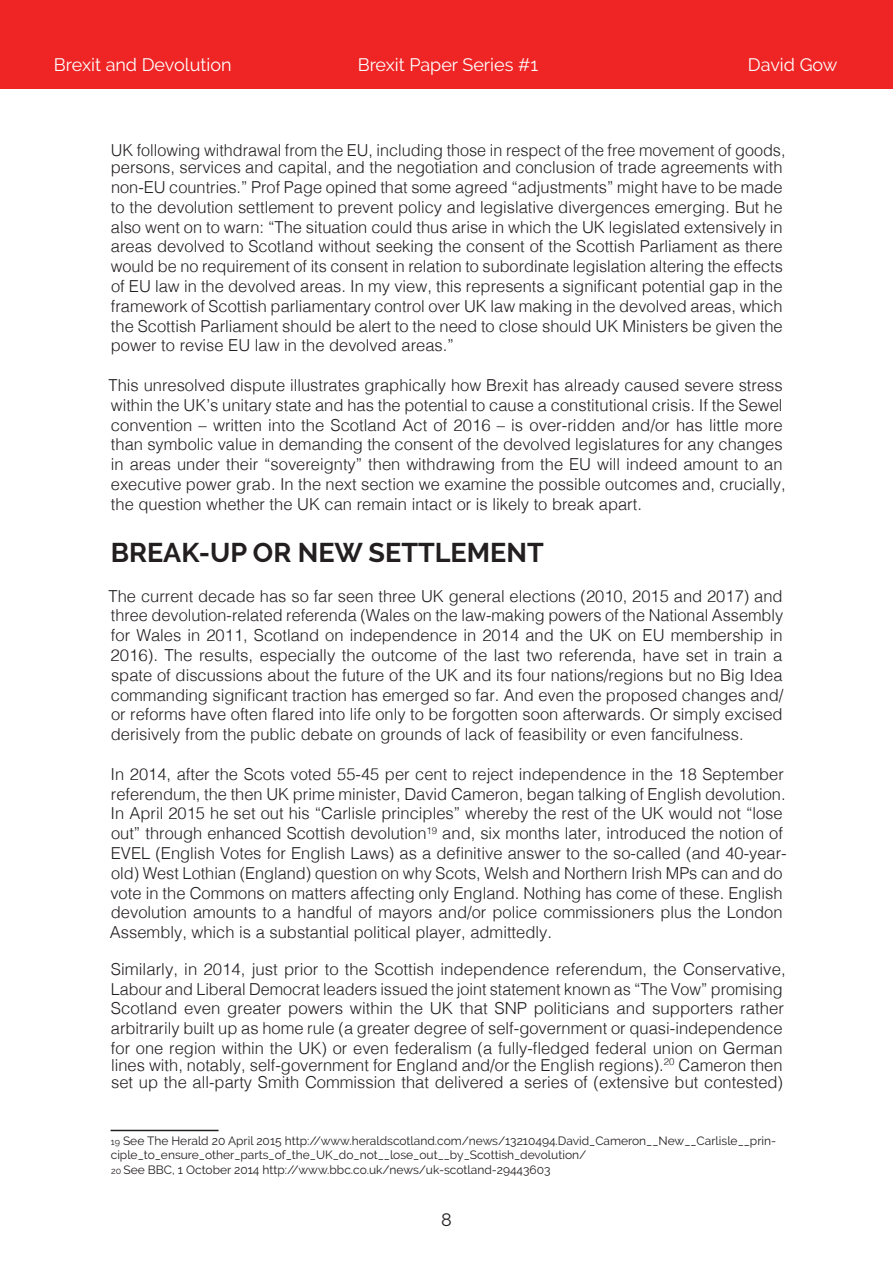
<style>
.page{position:relative;width:893px;height:1263px;background:#fff}
.page>*{position:absolute;margin:0;border:0;box-sizing:border-box;transform-origin:0 0}
.t1{font:700 27px "Raleway";color:#231f20}
.t2{font:18px "Raleway";color:#fff}
.t3{font:18px "Raleway";color:#231f20}
.t4{font:300 16.5px/19.8px "Helvetica";color:#231f20}
.t5{font:12px/14.4px "Raleway";color:#231f20}
.s1{font-size:9px}
</style>
<div class="page">
<div style="left:0;top:0;width:893px;height:89px;background:#ee2524"></div>
<hr style="left:111px;top:1130px;width:108px;height:1px;background:#231f20">
<p class="t2" style="left:54px;top:54px;width:179px">Brexit and Devolution</p>
<p class="t2" style="left:358px;top:54px;width:182px">Brexit Paper Series #1</p>
<p class="t2" style="left:748px;top:54px;width:91px">David Gow</p>
<p class="t4" style="left:111px;top:141px;width:676px;line-height:16.8px">UK following withdrawal from the EU, including those in respect of the free movement of goods, persons, services and capital, and the negotiation and conclusion of trade agreements with</p>
<p class="t4" style="left:111px;top:176px;width:673px;text-align:justify">non-EU countries.” Prof Page opined that some agreed “adjustments” might have to be made to the devolution settlement to prevent policy and legislative divergences emerging. But he also went on to warn: “The situation could thus arise in which the UK legislated extensively in areas devolved to Scotland without seeking the consent of the Scottish Parliament as there would be no requirement of its consent in relation to subordinate legislation altering the effects of EU law in the devolved areas. In my view, this represents a significant potential gap in the framework of Scottish parliamentary control over UK law making in the devolved areas, which the Scottish Parliament should be alert to the need to close should UK Ministers be given the power to revise EU law in the devolved areas.”</p>
<p class="t4" style="left:109px;top:374px;width:678px">This unresolved dispute illustrates graphically how Brexit has already caused severe stress within the UK’s unitary state and has the potential to cause a constitutional crisis. If the Sewel convention – written into the Scotland Act of 2016 – is over-ridden and/or has little more than symbolic value in demanding the consent of the devolved legislatures for any changes in areas under their “sovereignty” then withdrawing from the EU will indeed amount to an executive power grab. In the next section we examine the possible outcomes and, crucially, the question whether the UK can remain intact or is likely to break apart.</p>
<h1 class="t1" style="left:111px;top:537px;width:434px">BREAK-UP OR NEW SETTLEMENT</h1>
<p class="t4" style="left:109px;top:585px;width:676px;text-align:justify">The current decade has so far seen three UK general elections (2010, 2015 and 2017) and three devolution-related referenda (Wales on the law-making powers of the National Assembly for Wales in 2011, Scotland on independence in 2014 and the UK on EU membership in 2016). The results, especially the outcome of the last two referenda, have set in train a spate of discussions about the future of the UK and its four nations/regions but no Big Idea commanding significant traction has emerged so far. And even the proposed changes and/ or reforms have often flared into life only to be forgotten soon afterwards. Or simply excised derisively from the public debate on grounds of lack of feasibility or even fancifulness.</p>
<p class="t4" style="left:110px;top:763px;width:678px">In 2014, after the Scots voted 55-45 per cent to reject independence in the 18 September referendum, the then UK prime minister, David Cameron, began talking of English devolution.<br>In April 2015 he set out his “Carlisle principles” whereby the rest of the UK would not “lose out” through enhanced Scottish devolution<sup>19</sup> and, six months later, introduced the notion of EVEL (English Votes for English Laws) as a definitive answer to the so-called (and 40-year&shy;old) West Lothian (England) question on why Scots, Welsh and Northern Irish MPs can and do vote in the Commons on matters affecting only England. Nothing has come of these. English devolution amounts to a handful of mayors and/or police commissioners plus the London Assembly, which is a substantial political player, admittedly.</p>
<p class="t4" style="left:111px;top:958px;width:676px">Similarly, in 2014, just prior to the Scottish independence referendum, the Conservative, Labour and Liberal Democrat leaders issued the joint statement known as “The Vow” promising Scotland even greater powers within the UK that SNP politicians and supporters rather arbitrarily built up as home rule (a greater degree of self-government or quasi-independence for one region within the UK) or even federalism (a fully-fledged federal union on German</p>
<p class="t4" style="left:111px;top:1055px;width:674px;line-height:16.8px">lines with, notably, self-government for England and/or the English regions).<sup>20</sup> Cameron then set up the all-party Smith Commission that delivered a series of (extensive but contested)</p>
<p class="t5" style="left:111px;top:1133px;width:667px"><span class="s1">19</span> See The Herald 20 April 2015 http://www.heraldscotland.com/news/13210494.David_Cameron__New__Carlisle__prin&shy;ciple_to_ensure_other_parts_of_the_UK_do_not__lose_out__by_Scottish_devolution/<br><span class="s1">20</span> See BBC, 1 October 2014 http://www.bbc.co.uk/news/uk-scotland-29443603</p>
<p class="t3" style="left:441px;top:1209px;width:12px">8</p>
</div>
